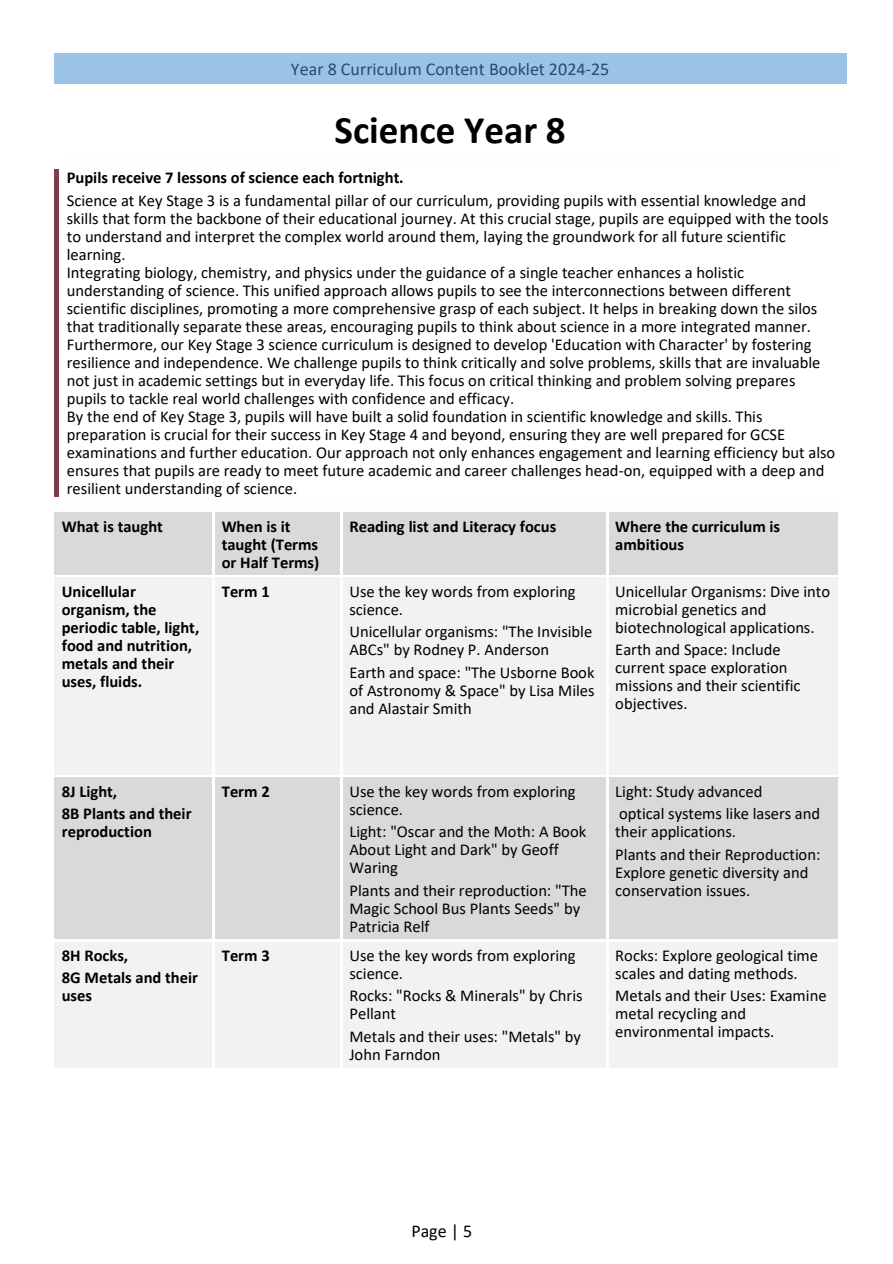
<style>
.page{position:relative;width:893px;height:1264px;background:#fff}
.page>*{position:absolute;margin:0;border:0;box-sizing:border-box;transform-origin:0 0}
.t1{font:700 39px "Calibri";color:#000}
.t2{font:18px "Calibri";color:#1f4e79}
.t3{font:18px "Calibri";color:#000}
.t4{font:16.5px/18px "Calibri";color:#000}
.t5{font:700 16.5px/18px "Calibri";letter-spacing:-.005em;color:#000}
</style>
<div class="page">
<div style="left:54px;top:53px;width:792px;height:31px;background:#9cc2e5"></div>
<div style="left:54px;top:169px;width:5px;height:22px;background:#7c3e4b"></div>
<div style="left:54px;top:191px;width:5px;height:18px;background:#7c3e4b"></div>
<div style="left:54px;top:209px;width:5px;height:18px;background:#7c3e4b"></div>
<div style="left:54px;top:227px;width:5px;height:18px;background:#7c3e4b"></div>
<div style="left:54px;top:245px;width:5px;height:18px;background:#7c3e4b"></div>
<div style="left:54px;top:263px;width:5px;height:18px;background:#7c3e4b"></div>
<div style="left:54px;top:281px;width:5px;height:18px;background:#7c3e4b"></div>
<div style="left:54px;top:299px;width:5px;height:18px;background:#7c3e4b"></div>
<div style="left:54px;top:317px;width:5px;height:18px;background:#7c3e4b"></div>
<div style="left:54px;top:335px;width:5px;height:18px;background:#7c3e4b"></div>
<div style="left:54px;top:353px;width:5px;height:18px;background:#7c3e4b"></div>
<div style="left:54px;top:371px;width:5px;height:18px;background:#7c3e4b"></div>
<div style="left:54px;top:389px;width:5px;height:18px;background:#7c3e4b"></div>
<div style="left:54px;top:407px;width:5px;height:18px;background:#7c3e4b"></div>
<div style="left:54px;top:425px;width:5px;height:18px;background:#7c3e4b"></div>
<div style="left:54px;top:443px;width:5px;height:18px;background:#7c3e4b"></div>
<div style="left:54px;top:461px;width:5px;height:18px;background:#7c3e4b"></div>
<div style="left:54px;top:479px;width:5px;height:18px;background:#7c3e4b"></div>
<div style="left:54px;top:512px;width:158px;height:63px;background:#d9d9d9"></div>
<div style="left:215px;top:512px;width:125px;height:63px;background:#d9d9d9"></div>
<div style="left:342px;top:512px;width:264px;height:63px;background:#d9d9d9"></div>
<div style="left:608px;top:512px;width:230px;height:63px;background:#d9d9d9"></div>
<div style="left:54px;top:577px;width:158px;height:198px;background:#f2f2f2"></div>
<div style="left:215px;top:577px;width:125px;height:198px;background:#f2f2f2"></div>
<div style="left:342px;top:577px;width:264px;height:198px;background:#f2f2f2"></div>
<div style="left:608px;top:577px;width:230px;height:198px;background:#f2f2f2"></div>
<div style="left:54px;top:777px;width:158px;height:162px;background:#d9d9d9"></div>
<div style="left:215px;top:777px;width:125px;height:162px;background:#d9d9d9"></div>
<div style="left:342px;top:777px;width:264px;height:162px;background:#d9d9d9"></div>
<div style="left:608px;top:777px;width:230px;height:162px;background:#d9d9d9"></div>
<div style="left:54px;top:941px;width:158px;height:126px;background:#f2f2f2"></div>
<div style="left:215px;top:941px;width:125px;height:126px;background:#f2f2f2"></div>
<div style="left:342px;top:941px;width:264px;height:126px;background:#f2f2f2"></div>
<div style="left:608px;top:941px;width:230px;height:126px;background:#f2f2f2"></div>
<p class="t2" style="left:291px;top:56px;width:320px">Year 8 Curriculum Content Booklet 2024-25</p>
<p class="t1" style="left:334px;top:102px;width:233px">Science Year 8</p>
<p class="t5" style="left:67px;top:168px;width:338px">Pupils receive 7 lessons of science each fortnight.</p>
<p class="t4" style="left:67px;top:191px;width:770px">Science at Key Stage 3 is a fundamental pillar of our curriculum, providing pupils with essential knowledge and skills that form the backbone of their educational journey. At this crucial stage, pupils are equipped with the tools to understand and interpret the complex world around them, laying the groundwork for all future scientific learning.<br>Integrating biology, chemistry, and physics under the guidance of a single teacher enhances a holistic understanding of science. This unified approach allows pupils to see the interconnections between different scientific disciplines, promoting a more comprehensive grasp of each subject. It helps in breaking down the silos that traditionally separate these areas, encouraging pupils to think about science in a more integrated manner.<br>Furthermore, our Key Stage 3 science curriculum is designed to develop 'Education with Character' by fostering resilience and independence. We challenge pupils to think critically and solve problems, skills that are invaluable not just in academic settings but in everyday life. This focus on critical thinking and problem solving prepares pupils to tackle real world challenges with confidence and efficacy.<br>By the end of Key Stage 3, pupils will have built a solid foundation in scientific knowledge and skills. This preparation is crucial for their success in Key Stage 4 and beyond, ensuring they are well prepared for GCSE examinations and further education. Our approach not only enhances engagement and learning efficiency but also ensures that pupils are ready to meet future academic and career challenges head-on, equipped with a deep and resilient understanding of science.</p>
<p class="t5" style="left:62px;top:516px;width:103px">What is taught</p>
<p class="t5" style="left:222px;top:516px;width:99px">When is it taught (Terms or Half Terms)</p>
<p class="t5" style="left:349px;top:516px;width:208px">Reading list and Literacy focus</p>
<p class="t5" style="left:615px;top:516px;width:166px">Where the curriculum is ambitious</p>
<p class="t5" style="left:62px;top:582px;width:139px">Unicellular organism, the periodic table, light, food and nutrition, metals and their uses, fluids.</p>
<p class="t5" style="left:222px;top:582px;width:49px">Term 1</p>
<p class="t4" style="left:349px;top:581px;width:228px">Use the key words from exploring science.</p>
<p class="t4" style="left:615px;top:581px;width:216px">Unicellular Organisms: Dive into microbial genetics and biotechnological applications.</p>
<p class="t4" style="left:615px;top:640px;width:186px">Earth and Space: Include current space exploration missions and their scientific objectives.</p>
<p class="t4" style="left:349px;top:622px;width:244px">Unicellular organisms: "The Invisible<br>ABCs" by Rodney P. Anderson</p>
<p class="t4" style="left:349px;top:662px;width:247px;text-align:justify">Earth and space: "The Usborne Book of Astronomy &amp; Space" by Lisa Miles and Alastair Smith</p>
<p class="t5" style="left:62px;top:781px;width:57px">8J Light,</p>
<p class="t5" style="left:62px;top:804px;width:131px">8B Plants and their reproduction</p>
<p class="t5" style="left:62px;top:945px;width:68px">8H Rocks,</p>
<p class="t5" style="left:62px;top:968px;width:138px">8G Metals and their uses</p>
<p class="t5" style="left:222px;top:781px;width:49px">Term 2</p>
<p class="t4" style="left:349px;top:781px;width:228px">Use the key words from exploring science.</p>
<p class="t4" style="left:349px;top:822px;width:238px">Light: "Oscar and the Moth: A Book<br>About Light and Dark" by Geoff<br>Waring</p>
<p class="t4" style="left:349px;top:880px;width:239px">Plants and their reproduction: "The<br>Magic School Bus Plants Seeds" by<br>Patricia Relf</p>
<p class="t5" style="left:222px;top:945px;width:49px">Term 3</p>
<p class="t4" style="left:349px;top:945px;width:228px">Use the key words from exploring science.</p>
<p class="t4" style="left:349px;top:986px;width:235px">Rocks: "Rocks &amp; Minerals" by Chris<br>Pellant</p>
<p class="t4" style="left:349px;top:1026px;width:233px">Metals and their uses: "Metals" by<br>John Farndon</p>
<p class="t4" style="left:615px;top:781px;width:149px">Light: Study advanced</p>
<p class="t4" style="left:615px;top:804px;width:206px">optical systems like lasers and their applications.</p>
<p class="t4" style="left:615px;top:844px;width:207px">Plants and their Reproduction:<br>Explore genetic diversity and conservation issues.</p>
<p class="t4" style="left:615px;top:945px;width:204px">Rocks: Explore geological time scales and dating methods.</p>
<p class="t4" style="left:615px;top:986px;width:213px">Metals and their Uses: Examine metal recycling and environmental impacts.</p>
<p class="t3" style="left:411px;top:1218px;width:62px">Page | 5</p>
</div>
